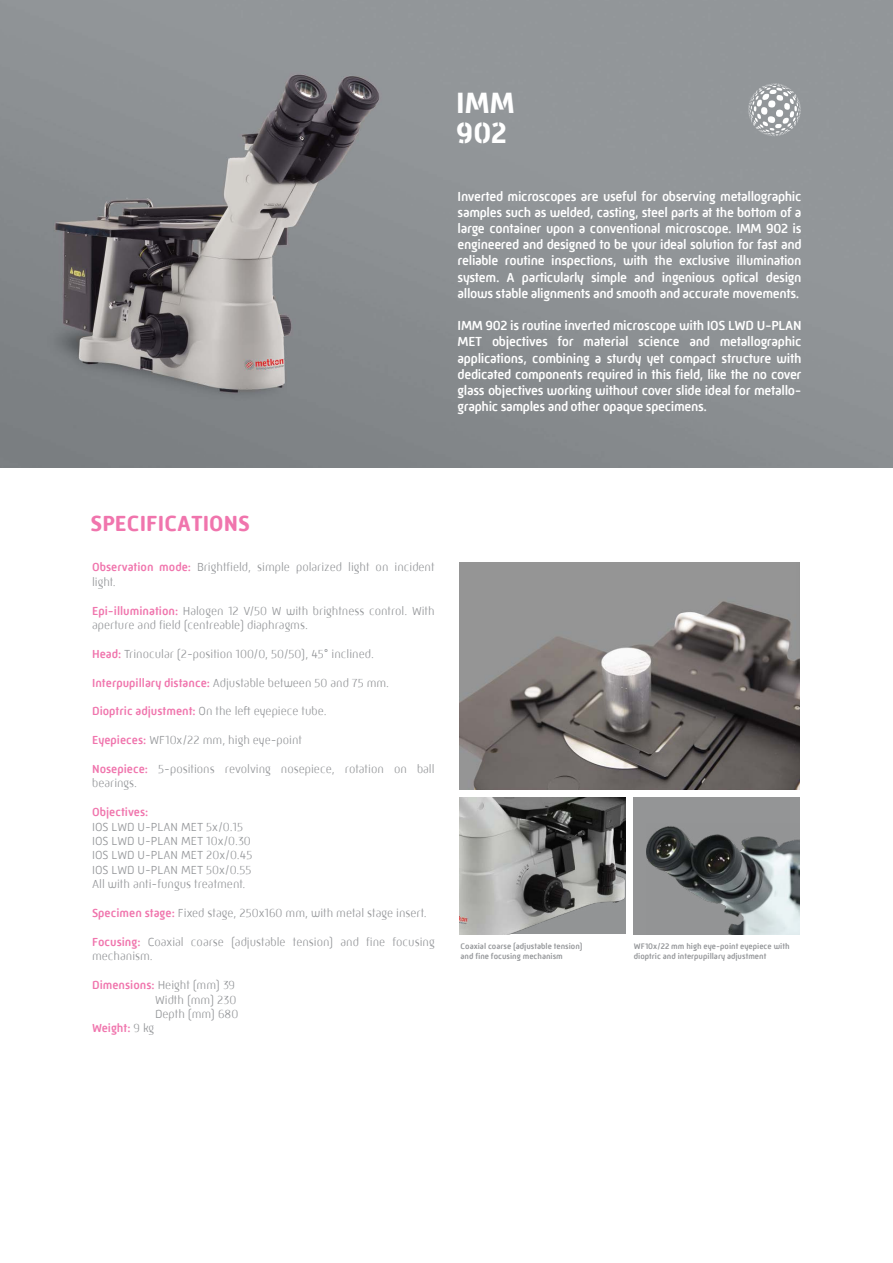
<style>
.page{position:relative;width:893px;height:1263px;background:#fff}
.page>*{position:absolute;margin:0;border:0;box-sizing:border-box;transform-origin:0 0}
.t1{font:700 30px/30px "Mic 32 New Stencil";color:#fff}
.t2{font:700 22.5px "Mic 32 New Rounded W00";color:#f075ad}
.t3{font:500 13.5px/16.2px "Mic 32 New Rounded W00";letter-spacing:-.025em;color:#fff;text-align:justify}
.t4{font:300 12px/14.4px "Mic 32 New Rounded W00";color:#939598}
.t5{font:500 12px "Mic 32 New Rounded W00";color:#f075ad}
.t6{font:500 8.25px/9.9px "Mic 32 New Rounded W00";color:#939598}
.s1{font-weight:500;color:#f075ad}
.s2{font-weight:300;color:#939598}
</style>
<div class="page">
<img style="left:0;top:0;width:893px;height:468px">
<svg style="left:748px;top:83px;width:54px;height:54px;background:#acafb1"></svg>
<img style="left:460px;top:563px;width:340px;height:226px">
<img style="left:460px;top:798px;width:165px;height:136px">
<img style="left:646px;top:823px;width:154px;height:111px">
<h1 class="t1" style="left:456px;top:88px;width:60px">IMM<br>902</h1>
<p class="t3" style="left:458px;top:188px;width:345px">Inverted microscopes are useful for observing metallographic samples such as welded, casting, steel parts at the bottom of a large container upon a conventional microscope. IMM 902 is engineered and designed to be your ideal solution for fast and reliable routine inspections, with the exclusive illumination system. A particularly simple and ingenious optical design allows stable alignments and smooth and accurate movements.</p>
<p class="t3" style="left:458px;top:317px;width:345px">IMM 902 is routine inverted microscope with IOS LWD U-PLAN MET objectives for material science and metallographic applications, combining a sturdy yet compact structure with dedicated components required in this field, like the no cover glass objectives working without cover slide ideal for metallo&shy;graphic samples and other opaque specimens.</p>
<h2 class="t2" style="left:91px;top:510px;width:161px">SPECIFICATIONS</h2>
<p class="t4" style="left:92px;top:560px;width:344px"><span class="s1">Observation mode:</span> Brightfield, simple polarized light on incident light.</p>
<p class="t4" style="left:92px;top:603px;width:344px"><span class="s1">Epi-illumination:</span> Halogen 12 V/50 W with brightness control. With aperture and field (centreable) diaphragms.</p>
<p class="t4" style="left:92px;top:646px;width:283px"><span class="s1">Head:</span> Trinocular (2-position 100/0, 50/50), 45° inclined.</p>
<p class="t4" style="left:92px;top:675px;width:299px"><span class="s1">Interpupillary distance:</span> Adjustable between 50 and 75 mm.</p>
<p class="t4" style="left:92px;top:704px;width:236px"><span class="s1">Dioptric adjustment:</span> On the left eyepiece tube.</p>
<p class="t4" style="left:92px;top:733px;width:211px"><span class="s1">Eyepieces:</span> WF10x/22 mm, high eye-point</p>
<p class="t4" style="left:92px;top:762px;width:344px"><span class="s1">Nosepiece:</span> 5-positions revolving nosepiece, rotation on ball bearings.</p>
<p class="t5" style="left:92px;top:805px;width:58px">Objectives:</p>
<p class="t4" style="left:92px;top:819px;width:162px">IOS LWD U-PLAN MET 5x/0.15<br>IOS LWD U-PLAN MET 10x/0.30<br>IOS LWD U-PLAN MET 20x/0.45<br>IOS LWD U-PLAN MET 50x/0.55<br>All with anti-fungus treatment.</p>
<p class="t4" style="left:92px;top:906px;width:336px"><span class="s1">Specimen stage:</span> Fixed stage, 250x160 mm, with metal stage insert.</p>
<p class="t4" style="left:92px;top:934px;width:344px"><span class="s1">Focusing:</span> Coaxial coarse (adjustable tension) and fine focusing mechanism.</p>
<p class="t4" style="left:92px;top:978px;width:144px"><span class="s1">Dimensions:</span> Height (mm) 39</p>
<p class="t4" style="left:155px;top:992px;width:83px">Width (mm) 230</p>
<p class="t4" style="left:155px;top:1006px;width:85px">Depth (mm) 680</p>
<p class="t5" style="left:92px;top:1021px;width:64px">Weight: <span class="s2">9 kg</span></p>
<p class="t6" style="left:461px;top:941px;width:124px">Coaxial coarse (adjustable tension) and fine focusing mechanism</p>
<p class="t6" style="left:634px;top:941px;width:157px">WF10x/22 mm high eye-point eyepiece with dioptric and interpupillary adjustment</p>
</div>
